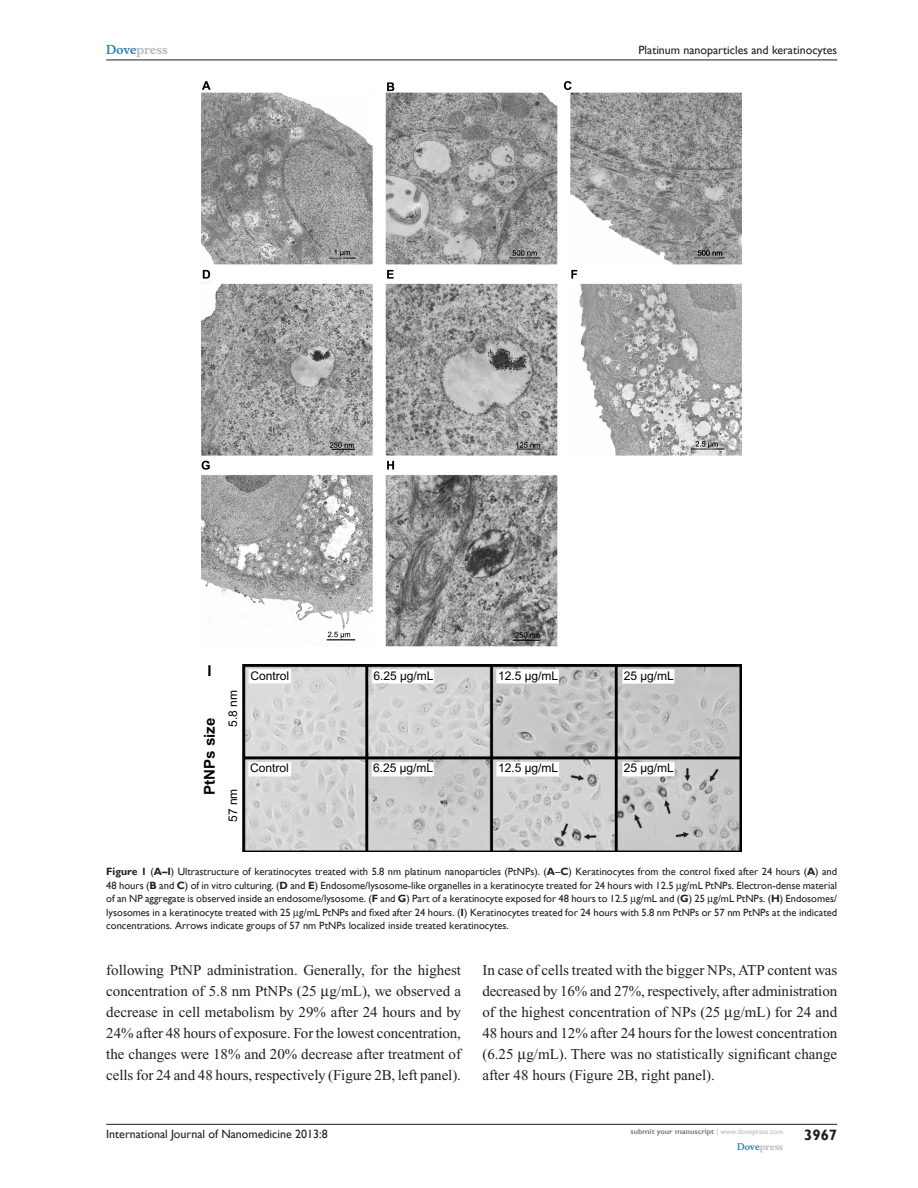
<style>
.page{position:relative;width:918px;height:1188px;background:#fff}
.page>*{position:absolute;margin:0;border:0;box-sizing:border-box;transform-origin:0 0}
.Tx{font:15px/21px "Times New Roman";letter-spacing:-.005em;color:#231f20;text-align:justify}
.t1{font:700 15px "Arial";color:#000}
.t2{font:700 15px "Gill Sans";color:#231f20}
.t3{font:12px "Gill Sans";color:#231f20}
.t4{font:12px "Arial";color:#000}
.t5{font:700 12px "Musee";color:#b8b9bc}
.FC{font:10.5px/13.5px "Gill Sans";color:#231f20;text-align:justify}
.t6{font:700 9px "Musee";color:#b8b9bc}
.t7{font:700 7.5px "Gill Sans";color:#808285}
.s1{color:#3485ae}
.s2{font-weight:700}
.s3{font-weight:400;color:#b8b9bc}
</style>
<div class="page">
<hr style="left:106px;top:1124px;width:731px;height:1px;background:#231f20">
<hr style="left:106px;top:60px;width:731px;height:1px;background:#231f20">
<img style="left:202px;top:81px;width:540px;height:566px">
<img style="left:242px;top:665px;width:499px;height:187px">
<p class="t5" style="left:106px;top:43px;width:63px"><span class="s1">Dove</span>press</p>
<p class="t3" style="left:638px;top:43px;width:200px">Platinum nanoparticles and keratinocytes</p>
<p class="t1" style="left:207px;top:662px;width:6px">I</p>
<p class="t1" style="left:201px;top:795px;width:78px;rotate:-90deg">PtNPs size</p>
<p class="t4" style="left:226px;top:727px;width:38px;rotate:-90deg">5.8 nm</p>
<p class="t4" style="left:250px;top:669px;width:40px">Control</p>
<p class="t4" style="left:373px;top:669px;width:62px">6.25 µg/mL</p>
<p class="t4" style="left:498px;top:669px;width:62px">12.5 µg/mL</p>
<p class="t4" style="left:624px;top:669px;width:52px">25 µg/mL</p>
<p class="t4" style="left:226px;top:822px;width:35px;rotate:-90deg">57 nm</p>
<p class="t4" style="left:250px;top:761px;width:40px">Control</p>
<p class="t4" style="left:373px;top:761px;width:62px">6.25 µg/mL</p>
<p class="t4" style="left:498px;top:761px;width:62px">12.5 µg/mL</p>
<p class="t4" style="left:624px;top:761px;width:52px">25 µg/mL</p>
<p class="FC" style="left:106px;top:865px;width:732px"><span class="s2">Figure 1</span> (<span class="s2">A–I</span>) Ultrastructure of keratinocytes treated with 5.8 nm platinum nanoparticles (PtNPs). (<span class="s2">A</span>–<span class="s2">C</span>) Keratinocytes from the control fixed after 24 hours (<span class="s2">A</span>) and 48 hours (<span class="s2">B</span> and <span class="s2">C</span>) of in vitro culturing. (<span class="s2">D</span> and <span class="s2">E</span>) Endosome/lysosome-like organelles in a keratinocyte treated for 24 hours with 12.5 g/mL PtNPs. Electron-dense material of an NP aggregate is observed inside an endosome/lysosome. (<span class="s2">F</span> and <span class="s2">G</span>) Part of a keratinocyte exposed for 48 hours to 12.5 g/mL and (<span class="s2">G</span>) 25 g/mL PtNPs. (<span class="s2">H</span>) Endosomes/ lysosomes in a keratinocyte treated with 25 g/mL PtNPs and fixed after 24 hours. (<span class="s2">I</span>) Keratinocytes treated for 24 hours with 5.8 nm PtNPs or 57 nm PtNPs at the indicated concentrations. Arrows indicate groups of 57 nm PtNPs localized inside treated keratinocytes.</p>
<p class="Tx" style="left:106px;top:959px;width:356px">following PtNP administration. Generally, for the highest concentration of 5.8 nm PtNPs (25 g/mL), we observed a decrease in cell metabolism by 29% after 24 hours and by 24% after 48 hours of exposure. For the lowest concentration, the changes were 18% and 20% decrease after treatment of cells for 24 and 48 hours, respectively (Figure 2B, left panel).</p>
<p class="Tx" style="left:482px;top:959px;width:357px">In case of cells treated with the bigger NPs, ATP content was decreased by 16% and 27%, respectively, after administration of the highest concentration of NPs (25 g/mL) for 24 and 48 hours and 12% after 24 hours for the lowest concentration (6.25 g/mL). There was no statistically significant change after 48 hours (Figure 2B, right panel).</p>
<p class="t3" style="left:106px;top:1127px;width:223px">International Journal of Nanomedicine 2013:8</p>
<p class="t7" style="left:631px;top:1127px;width:154px">submit your manuscript <span class="s3">| www.dovepress.com</span></p>
<p class="t6" style="left:737px;top:1141px;width:48px"><span class="s1">Dove</span>press</p>
<h1 class="t2" style="left:804px;top:1126px;width:35px">3967</h1>
</div>
